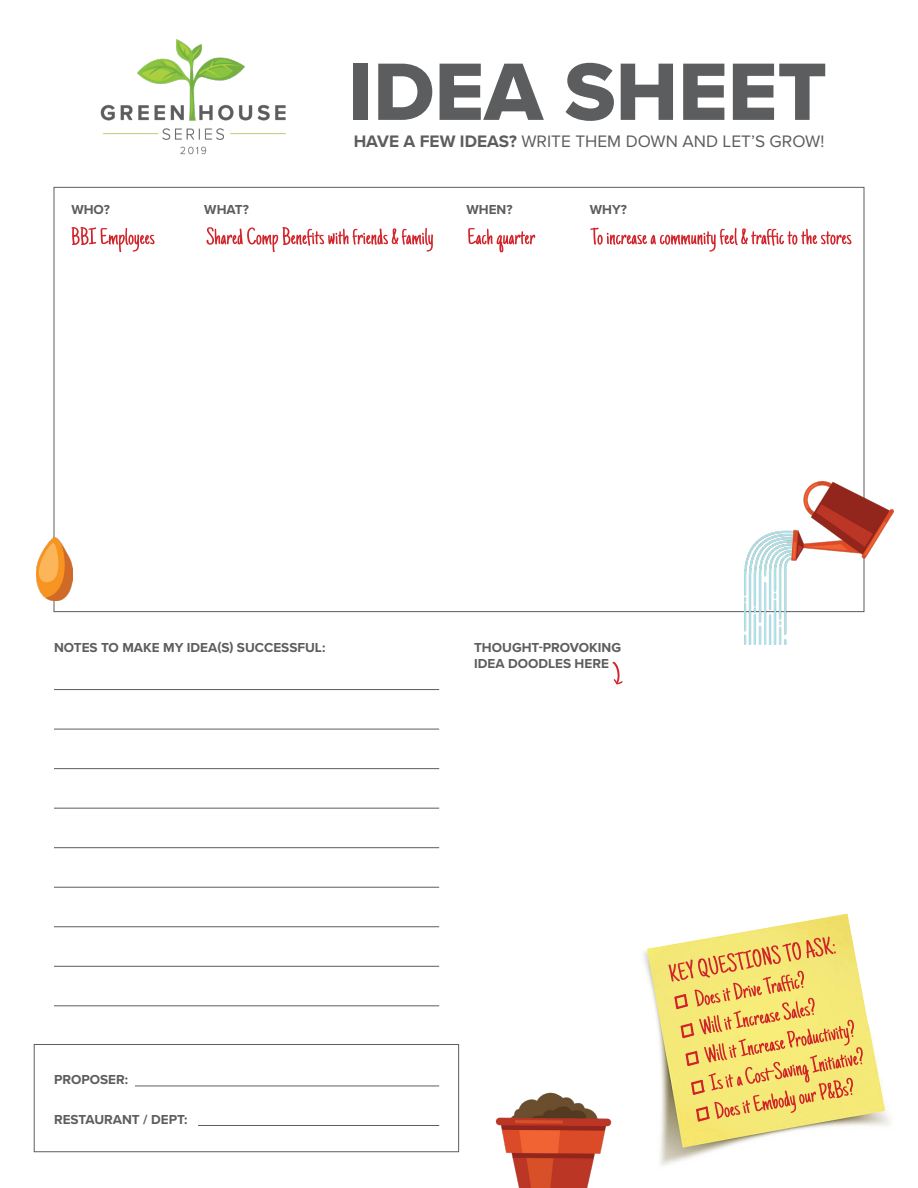
<style>
.page{position:relative;width:918px;height:1188px;background:#fff}
.page>*{position:absolute;margin:0;border:0;box-sizing:border-box;transform-origin:0 0}
.t1{font:84.3px "Proxima Nova Extrabld";color:#5c5d5f}
.t2{font:17.25px "Proxima Nova";color:#5c5d5f}
.t3{font:700 13.5px "Proxima Nova";color:#5c5d5f}
.s1{font-weight:700}
</style>
<div class="page">
<div style="left:34px;top:1044px;width:425px;height:108px;border:1px solid #5c5d5f"></div>
<img style="left:100px;top:39px;width:186px;height:116px">
<hr style="left:54px;top:768px;width:385px;height:1px;background:#5c5d5f">
<hr style="left:54px;top:966px;width:385px;height:1px;background:#5c5d5f">
<hr style="left:54px;top:689px;width:385px;height:1px;background:#5c5d5f">
<hr style="left:54px;top:847px;width:385px;height:1px;background:#5c5d5f">
<hr style="left:54px;top:808px;width:385px;height:1px;background:#5c5d5f">
<hr style="left:54px;top:1005px;width:385px;height:1px;background:#5c5d5f">
<hr style="left:54px;top:729px;width:385px;height:1px;background:#5c5d5f">
<hr style="left:54px;top:926px;width:385px;height:1px;background:#5c5d5f">
<hr style="left:54px;top:887px;width:385px;height:1px;background:#5c5d5f">
<svg style="left:612px;top:662px;width:11px;height:23px"></svg>
<svg style="left:71px;top:227px;width:84px;height:25px"></svg>
<svg style="left:207px;top:227px;width:226px;height:25px"></svg>
<svg style="left:468px;top:228px;width:67px;height:24px"></svg>
<svg style="left:590px;top:228px;width:261px;height:24px"></svg>
<img style="left:643px;top:914px;width:247px;height:252px">
<svg style="left:668px;top:937px;width:195px;height:194px"></svg>
<img style="left:745px;top:482px;width:148px;height:162px">
<img style="left:37px;top:537px;width:35px;height:63px">
<img style="left:495px;top:1093px;width:117px;height:95px">
<hr style="left:135px;top:1086px;width:304px;height:1px;background:#5c5d5f">
<hr style="left:198px;top:1125px;width:241px;height:1px;background:#5c5d5f">
<p class="t1" style="left:349px;top:29px;width:480px">IDEA SHEET</p>
<p class="t2" style="left:354px;top:128px;width:472px"><span class="s1">HAVE A FEW IDEAS?</span> WRITE THEM DOWN AND LET’S GROW!</p>
<p class="t3" style="left:71px;top:199px;width:40px">WHO?</p>
<p class="t3" style="left:204px;top:199px;width:46px">WHAT?</p>
<p class="t3" style="left:466px;top:199px;width:48px">WHEN?</p>
<p class="t3" style="left:590px;top:199px;width:39px">WHY?</p>
<p class="t3" style="left:54px;top:638px;width:273px">NOTES TO MAKE MY IDEA(S) SUCCESSFUL:</p>
<p class="t3" style="left:474px;top:638px;width:149px">THOUGHT-PROVOKING</p>
<p class="t3" style="left:474px;top:654px;width:136px">IDEA DOODLES HERE</p>
<p class="t3" style="left:54px;top:1069px;width:76px">PROPOSER:</p>
<p class="t3" style="left:54px;top:1110px;width:135px">RESTAURANT / DEPT:</p>
</div>
